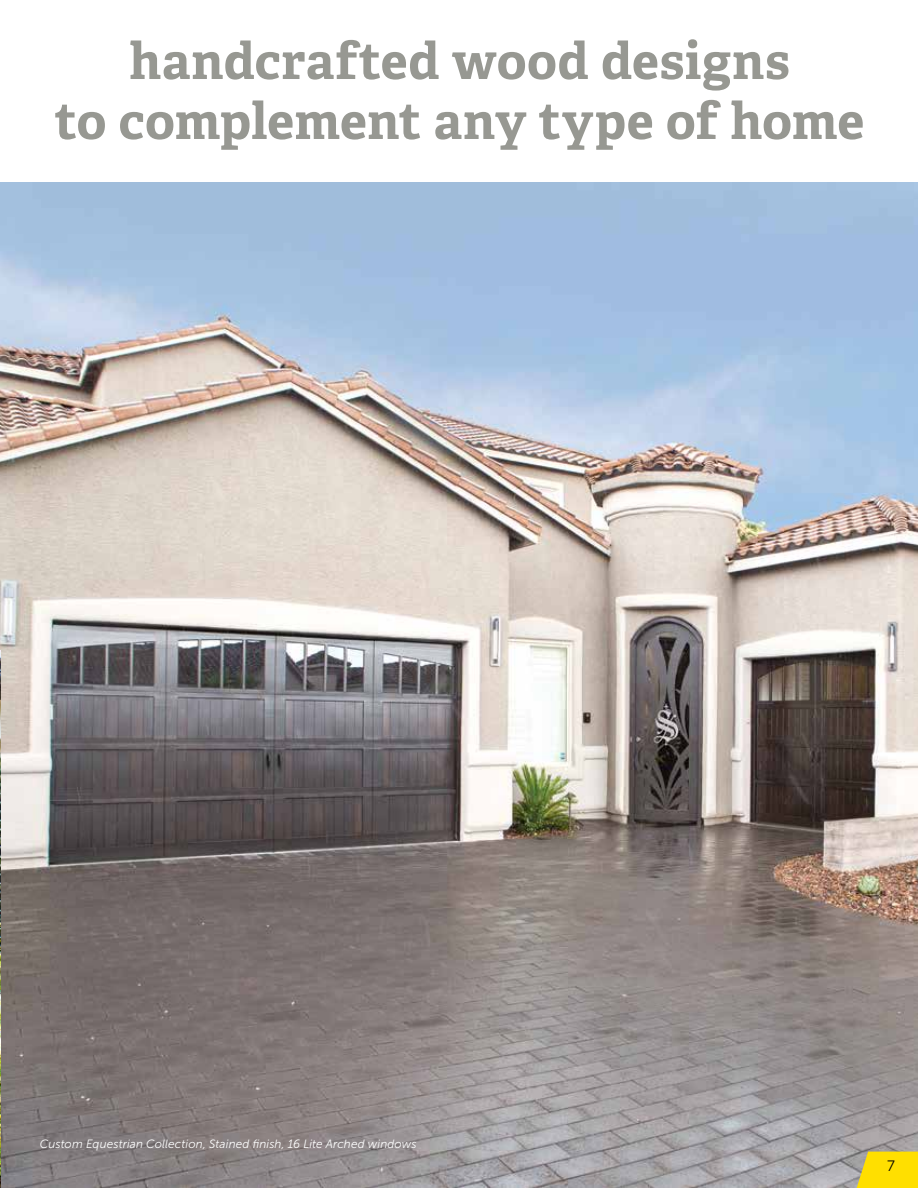
<style>
.page{position:relative;width:918px;height:1188px;background:#fff}
.page>*{position:absolute;margin:0;border:0;box-sizing:border-box;transform-origin:0 0}
.t1{font:700 51px/60px "Adelle PE";letter-spacing:.01em;color:#979892;text-align:center}
.t2{font:15px "Museo Sans 300";color:#000}
.t3{font:italic 12px "Museo Sans 300";letter-spacing:.01em;color:#fff}
</style>
<div class="page">
<img style="left:0;top:183px;width:918px;height:1005px">
<img style="left:0;top:650px;width:1px;height:538px">
<svg style="left:857px;top:1152px;width:61px;height:36px;background:#f6d90e"></svg>
<h1 class="t1" style="left:55px;top:29px;width:811px">handcrafted wood designs<br>to complement any type of home</h1>
<p class="t3" style="left:40px;top:1137px;width:378px">Custom Equestrian Collection, Stained finish, 16 Lite Arched windows</p>
<p class="t2" style="left:887px;top:1158px;width:9px">7</p>
</div>
